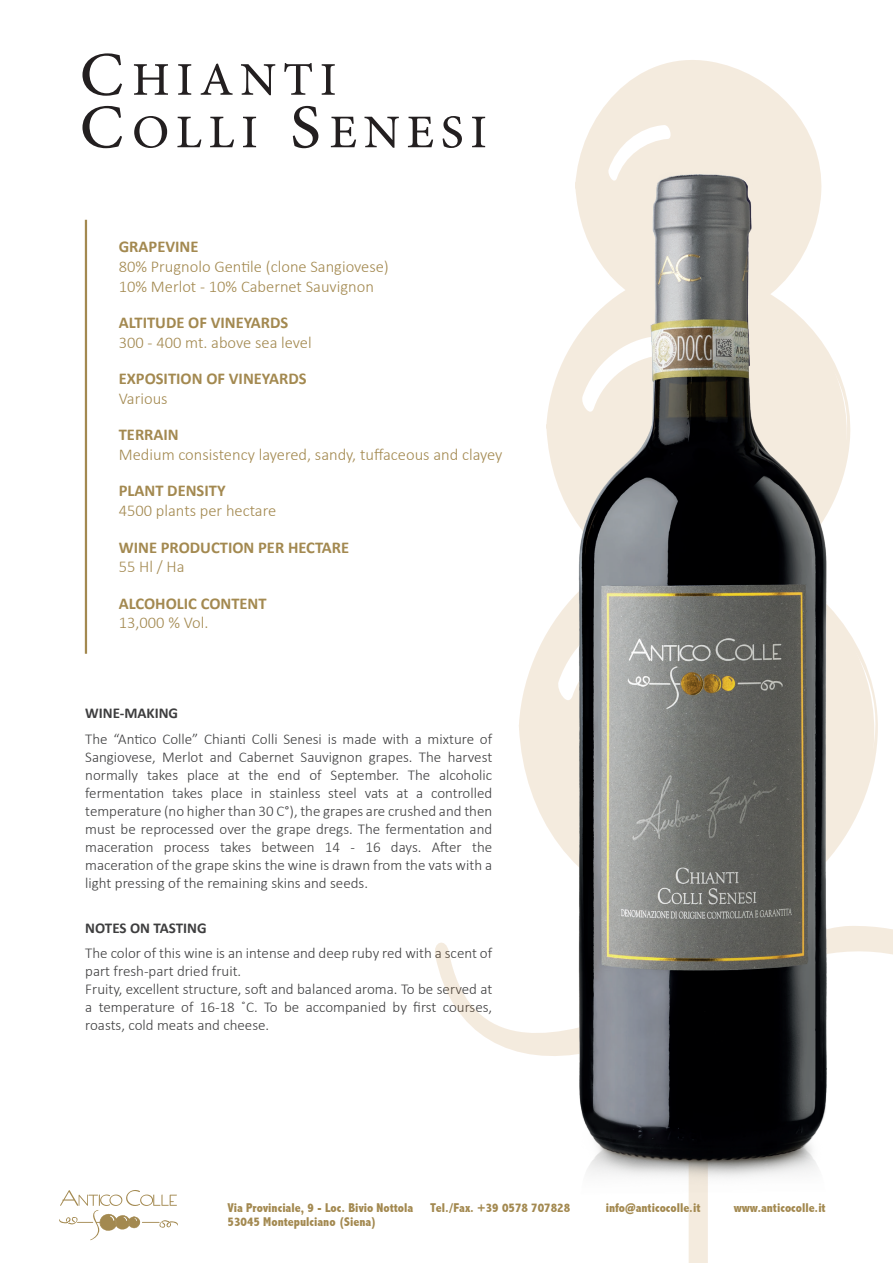
<style>
.page{position:relative;width:893px;height:1263px;background:#fff}
.page>*{position:absolute;margin:0;border:0;box-sizing:border-box;transform-origin:0 0}
.t1{font:65.7px/52.5px "Adobe Arabic";letter-spacing:.1em;color:#231f20}
.t2{font:300 16.5px/19.8px "Calibri";color:#a38950}
.t3{font:700 16.5px "Calibri";color:#a38950}
.t4{font:300 15px/18px "Calibri";color:#3e3e3f;text-align:justify}
.t5{font:700 15px "Calibri";color:#3e3e3f}
.t6{font:800 condensed 12.75px/14.4px "Abadi";color:#a38950}
.s1{font-size:87px}
</style>
<div class="page">
<img style="left:84px;top:219px;width:4px;height:435px">
<hr style="left:85px;top:220px;width:2px;height:434px;background:#a38950">
<svg style="left:59px;top:1190px;width:119px;height:50px"></svg>
<svg style="left:689px;top:1239px;width:19px;height:24px"></svg>
<svg style="left:651px;top:60px;width:86px;height:9px"></svg>
<svg style="left:624px;top:69px;width:144px;height:17px;fill:#f4ebde"></svg>
<img style="left:435px;top:86px;width:458px;height:1153px">
<h1 class="t1" style="left:80px;top:46px;width:409px"><span class="s1">C</span>HIANTI<br><span class="s1">C</span>OLLI <span class="s1">S</span>ENESI</h1>
<p class="t3" style="left:119px;top:236px;width:81px">GRAPEVINE</p>
<p class="t2" style="left:119px;top:256px;width:272px">80% Prugnolo Gentile (clone Sangiovese)<br>10% Merlot - 10% Cabernet Sauvignon</p>
<p class="t3" style="left:119px;top:312px;width:171px">ALTITUDE OF VINEYARDS</p>
<p class="t2" style="left:119px;top:332px;width:194px">300 - 400 mt. above sea level</p>
<p class="t3" style="left:119px;top:368px;width:189px">EXPOSITION OF VINEYARDS</p>
<p class="t2" style="left:119px;top:388px;width:50px">Various</p>
<p class="t3" style="left:119px;top:424px;width:62px">TERRAIN</p>
<p class="t2" style="left:119px;top:444px;width:385px">Medium consistency layered, sandy, tuffaceous and clayey</p>
<p class="t3" style="left:119px;top:480px;width:108px">PLANT DENSITY</p>
<p class="t2" style="left:119px;top:500px;width:159px">4500 plants per hectare</p>
<p class="t3" style="left:119px;top:536px;width:232px">WINE PRODUCTION PER HECTARE</p>
<p class="t2" style="left:119px;top:556px;width:67px">55 Hl / Ha</p>
<p class="t3" style="left:119px;top:593px;width:149px">ALCOHOLIC CONTENT</p>
<p class="t2" style="left:119px;top:612px;width:91px">13,000 % Vol.</p>
<p class="t5" style="left:85px;top:703px;width:94px">WINE-MAKING</p>
<p class="t4" style="left:85px;top:729px;width:408px">The “Antico Colle” Chianti Colli Senesi is made with a mixture of Sangiovese, Merlot and Cabernet Sauvignon grapes. The harvest normally takes place at the end of September. The alcoholic fermentation takes place in stainless steel vats at a controlled temperature (no higher than 30 C°), the grapes are crushed and then must be reprocessed over the grape dregs. The fermentation and maceration process takes between 14 - 16 days. After the maceration of the grape skins the wine is drawn from the vats with a light pressing of the remaining skins and seeds.</p>
<p class="t5" style="left:85px;top:918px;width:123px">NOTES ON TASTING</p>
<p class="t4" style="left:85px;top:943px;width:408px;text-align:left">The color of this wine is an intense and deep ruby red with a scent of part fresh-part dried fruit.<br>Fruity, excellent structure, soft and balanced aroma. To be served at a temperature of 16-18 ˚C. To be accompanied by first courses, roasts, cold meats and cheese.</p>
<p class="t6" style="left:228px;top:1200px;width:187px">Via Provinciale, 9 - Loc. Bivio Nottola<br>53045 Montepulciano (Siena)</p>
<p class="t6" style="left:430px;top:1200px;width:142px">Tel./Fax. +39 0578 707828</p>
<p class="t6" style="left:606px;top:1200px;width:96px">info@anticocolle.it</p>
<p class="t6" style="left:734px;top:1200px;width:94px">www.anticocolle.it</p>
</div>
